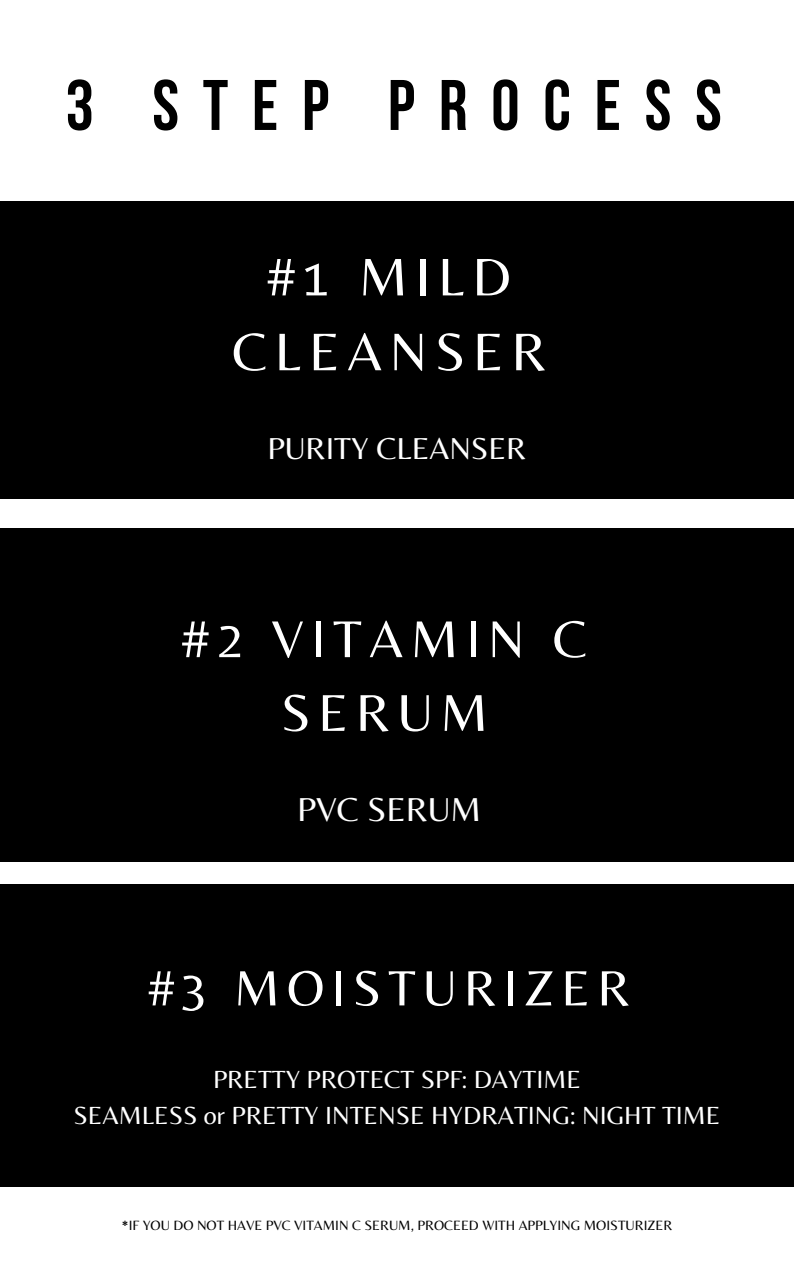
<style>
.page{position:relative;width:794px;height:1266px;background:#fff}
.page>*{position:absolute;margin:0;border:0;box-sizing:border-box;transform-origin:0 0}
.t1{font:700 71.4px "Bebas Neue";letter-spacing:.33em;color:#000}
.t2{font:54.97px/74.8px "Belleza";letter-spacing:.135em;color:#fff;text-align:center}
.t3{font:53.85px/73.7px "Belleza";letter-spacing:.135em;color:#fff;text-align:center}
.t4{font:51.45px "Belleza";letter-spacing:.135em;color:#fff}
.t5{font:34.5px "Belleza";color:#fff}
.t6{font:31.5px "Belleza";color:#fff}
.t7{font:25.8px "Belleza";color:#fff}
.t8{font:14.02px "Belleza";color:#000}
</style>
<div class="page">
<div style="left:0;top:201px;width:793px;height:298px;background:#000"></div>
<div style="left:0;top:528px;width:793px;height:333px;background:#000"></div>
<div style="left:0;top:884px;width:793px;height:302px;background:#000"></div>
<p class="t1" style="left:65px;top:76px;width:657px">3 STEP PROCESS</p>
<p class="t2" style="left:232px;top:239px;width:315px">#1 MILD<br>CLEANSER</p>
<p class="t6" style="left:267px;top:429px;width:260px">PURITY CLEANSER</p>
<p class="t3" style="left:182px;top:601px;width:406px">#2 VITAMIN C<br>SERUM</p>
<p class="t5" style="left:297px;top:789px;width:185px">PVC SERUM</p>
<p class="t4" style="left:148px;top:957px;width:483px">#3 MOISTURIZER</p>
<p class="t7" style="left:213px;top:1064px;width:369px">PRETTY PROTECT SPF: DAYTIME</p>
<p class="t7" style="left:74px;top:1100px;width:648px">SEAMLESS or PRETTY INTENSE HYDRATING: NIGHT TIME</p>
<p class="t8" style="left:121px;top:1216px;width:552px">*IF YOU DO NOT HAVE PVC VITAMIN C SERUM, PROCEED WITH APPLYING MOISTURIZER</p>
</div>
